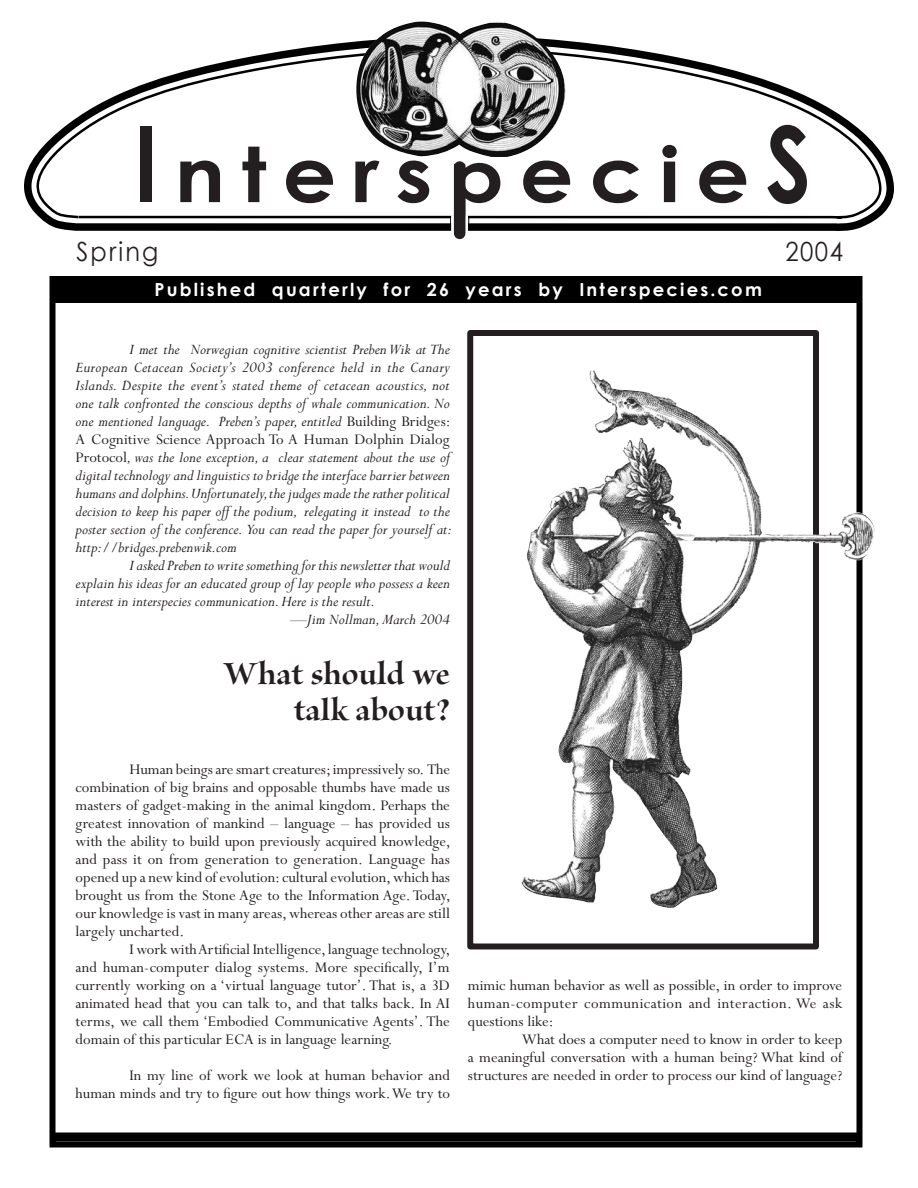
<style>
.page{position:relative;width:918px;height:1188px;background:#fff}
.page>*{position:absolute;margin:0;border:0;box-sizing:border-box;transform-origin:0 0}
.t1{font:700 76.35px "Century Gothic";letter-spacing:.19em;color:#231f20;scale:1.1 1}
.t2{font:36px/36px "Brioso Pro Bold Disp";letter-spacing:.005em;color:#231f20;text-align:right}
.t3{font:26.4px "Century Gothic";letter-spacing:.09em;color:#231f20;scale:.91 1}
.t4{font:700 18px "Century Gothic";letter-spacing:.12em;color:#fff}
.t5{font:16.5px/18px "Perpetua";color:#231f20;text-align:justify}
.t6{font:italic 16.5px/18px "Perpetua";color:#231f20}
.s1{font-size:105px}
.s2{font-size:72px}
.s3{font-style:normal}
</style>
<div class="page">
<div style="left:51px;top:1132px;width:808px;height:10px;background:#000"></div>
<div style="left:50px;top:276px;width:812px;height:872px;border:6px solid #000"></div>
<div style="left:54px;top:280px;width:807px;height:23px;background:#000"></div>
<div style="left:467px;top:330px;width:352px;height:620px;border:6px solid #231f20"></div>
<svg style="left:24px;top:40px;width:870px;height:194px"></svg>
<svg style="left:76px;top:215px;width:770px;height:14px"></svg>
<img style="left:353px;top:22px;width:213px;height:135px">
<svg style="left:451px;top:215px;width:17px;height:18px"></svg>
<div style="left:454px;top:167px;width:11px;height:66px;background:#231f20"></div>
<img style="left:521px;top:369px;width:354px;height:539px">
<h1 class="t1" style="left:133px;top:126px;width:618px"><span class="s1">I</span>nters<span class="s2">p</span>ecie<span class="s1">S</span></h1>
<h3 class="t3" style="left:76px;top:235px;width:92px">Spring</h3>
<h3 class="t3" style="left:785px;top:235px;width:65px">2004</h3>
<p class="t4" style="left:155px;top:278px;width:609px">Published quarterly for 26 years by Interspecies.com</p>
<p class="t6" style="left:76px;top:341px;width:378px;text-indent:54px">I met the Norwegian cognitive scientist Preben Wik at The European Cetacean Society’s 2003 conference held in the Canary Islands. Despite the event’s stated theme of cetacean acoustics, not one talk confronted the conscious depths of whale communication. No one mentioned language. Preben’s paper, entitled <span class="s3">Building Bridges:<br>A Cognitive Science Approach To A Human Dolphin Dialog Protocol</span>, was the lone exception, a clear statement about the use of digital technology and linguistics to bridge the interface barrier between humans and dolphins. Unfortunately, the judges made the rather political decision to keep his paper off the podium, relegating it instead to the poster section of the conference. You can read the paper for yourself at: http://bridges.prebenwik.com</p>
<p class="t6" style="left:130px;top:557px;width:322px">I asked Preben to write something for this newsletter that would</p>
<p class="t6" style="left:76px;top:575px;width:376px">explain his ideas for an educated group of lay people who possess a keen</p>
<p class="t6" style="left:76px;top:593px;width:301px">interest in interspecies communication. Here is the result.</p>
<p class="t6" style="left:290px;top:611px;width:161px">—Jim Nollman, March 2004</p>
<h2 class="t2" style="left:223px;top:658px;width:228px">What should we talk about?</h2>
<p class="t5" style="left:76px;top:761px;width:377px;text-indent:54px">Human beings are smart creatures; impressively so. The combination of big brains and opposable thumbs have made us masters of gadget-making in the animal kingdom. Perhaps the greatest innovation of mankind – language – has provided us with the ability to build upon previously acquired knowledge, and pass it on from generation to generation. Language has opened up a new kind of evolution: cultural evolution, which has brought us from the Stone Age to the Information Age. Today, our knowledge is vast in many areas, whereas other areas are still largely uncharted.</p>
<p class="t5" style="left:76px;top:941px;width:376px;text-indent:54px">I work with Artificial Intelligence, language technology, and human-computer dialog systems. More specifically, I’m currently working on a ‘virtual language tutor’. That is, a 3D animated head that you can talk to, and that talks back. In AI terms, we call them ‘Embodied Communicative Agents’. The domain of this particular ECA is in language learning.</p>
<p class="t5" style="left:76px;top:1067px;width:376px;text-align:right">In my line of work we look at human behavior and<br>human minds and try to figure out how things work. We try to</p>
<p class="t5" style="left:468px;top:976px;width:376px">mimic human behavior as well as possible, in order to improve human-computer communication and interaction. We ask questions like:</p>
<p class="t5" style="left:468px;top:1030px;width:376px;text-indent:54px">What does a computer need to know in order to keep a meaningful conversation with a human being? What kind of structures are needed in order to process our kind of language?</p>
</div>
